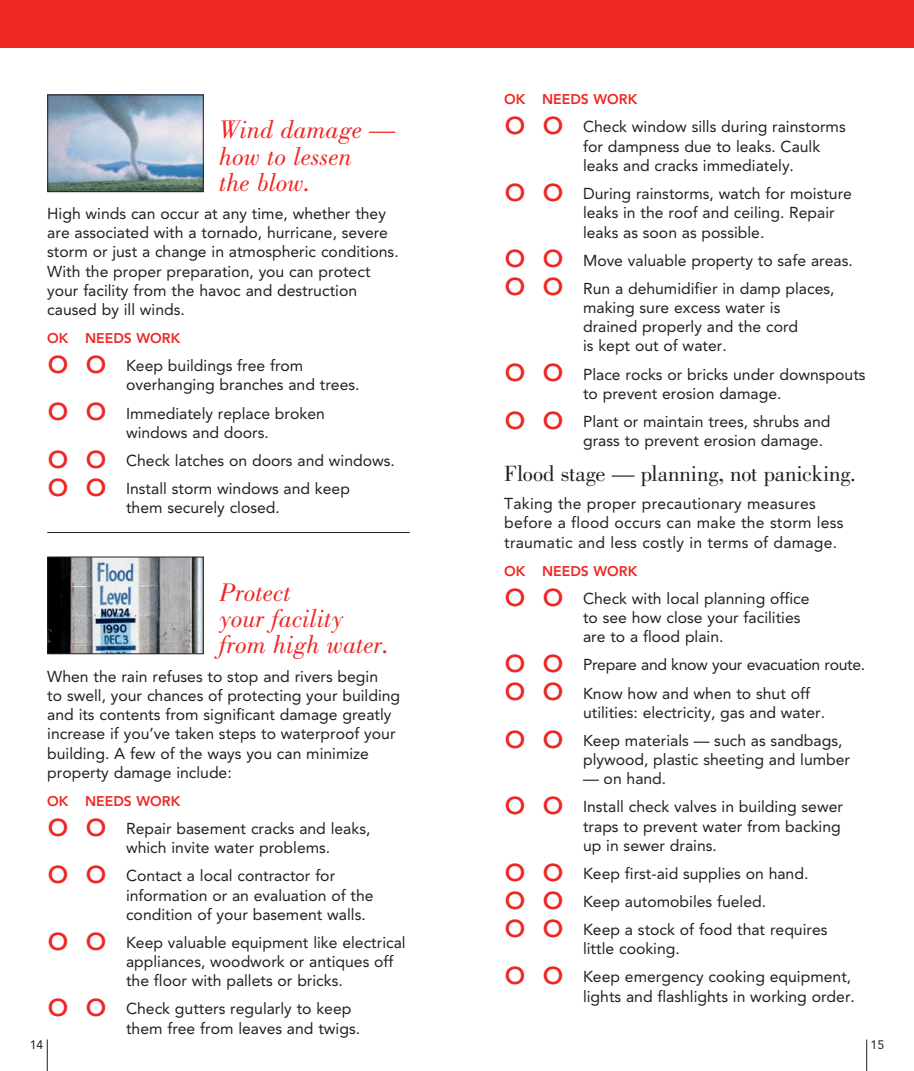
<style>
.page{position:relative;width:914px;height:1071px;background:#fff}
.page>*{position:absolute;margin:0;border:0;box-sizing:border-box;transform-origin:0 0}
.Checklist_Copy{font:36.75px "Avenir LT Std";color:#ee2724}
.checklist_with_rule{font:36.75px "Avenir LT Std";color:#ee2724}
.Heading_red-picture{font:italic 26.25px/26.2px "Bodoni Std";color:#ee2724}
.Heading_Black{font:22.75px "Bodoni Std";letter-spacing:-.005em;color:#231f20}
.Checklist_Copy-2{font:15.75px/19.2px "Avenir LT Std";color:#231f20}
.Body_Copy{font:15.75px/19.2px "Avenir LT Std";color:#231f20}
.checklist_with_rule-2{font:15.75px/19.2px "Avenir LT Std";color:#231f20}
.Checklist_Copy-3{font:15.75px "Avenir LT Std";letter-spacing:-.02em;color:#231f20}
.OK_WORK{font:800 14px "Avenir LT Std";color:#ee2724}
.Checklist_Copy-4{font:12.25px "Avenir LT Std";color:#231f20}
</style>
<div class="page">
<div style="left:0;top:0;width:457px;height:47px;background:#ee2724"></div>
<hr style="left:47px;top:1040px;width:1px;height:31px;background:#231f20">
<div style="left:457px;top:0;width:457px;height:47px;background:#ee2724"></div>
<hr style="left:866px;top:1040px;width:1px;height:31px;background:#231f20">
<hr style="left:47px;top:532px;width:363px;height:1px;background:#231f20">
<img style="left:49px;top:96px;width:153px;height:94px">
<div style="left:47px;top:94px;width:157px;height:98px;border:1px solid #231f20"></div>
<img style="left:49px;top:559px;width:153px;height:93px">
<div style="left:47px;top:557px;width:157px;height:97px;border:1px solid #231f20"></div>
<p class="Heading_red-picture" style="left:219px;top:117px;width:178px">Wind damage — how to lessen<br>the blow.</p>
<p class="Body_Copy" style="left:47px;top:204px;width:353px">High winds can occur at any time, whether they are associated with a tornado, hurricane, severe storm or just a change in atmospheric conditions.<br>With the proper preparation, you can protect your facility from the havoc and destruction caused by ill winds.</p>
<p class="OK_WORK" style="left:47px;top:330px;width:135px">OK NEEDS WORK</p>
<p class="Checklist_Copy" style="left:47px;top:339px;width:61px">o o</p>
<p class="Checklist_Copy-2" style="left:126px;top:356px;width:235px">Keep buildings free from overhanging branches and trees.</p>
<p class="Checklist_Copy" style="left:47px;top:386px;width:61px">o o</p>
<p class="Checklist_Copy-2" style="left:126px;top:404px;width:200px">Immediately replace broken windows and doors.</p>
<p class="Checklist_Copy" style="left:47px;top:434px;width:61px">o o</p>
<p class="Checklist_Copy-2" style="left:126px;top:451px;width:270px">Check latches on doors and windows.</p>
<p class="checklist_with_rule" style="left:47px;top:462px;width:61px">o o</p>
<p class="checklist_with_rule-2" style="left:126px;top:479px;width:225px">Install storm windows and keep them securely closed.</p>
<p class="Heading_red-picture" style="left:219px;top:579px;width:171px">Protect<br>your facility from high water.</p>
<p class="Body_Copy" style="left:47px;top:667px;width:354px">When the rain refuses to stop and rivers begin<br>to swell, your chances of protecting your building and its contents from significant damage greatly increase if you’ve taken steps to waterproof your building. A few of the ways you can minimize property damage include:</p>
<p class="OK_WORK" style="left:47px;top:793px;width:135px">OK NEEDS WORK</p>
<p class="Checklist_Copy" style="left:47px;top:802px;width:61px">o o</p>
<p class="Checklist_Copy-2" style="left:126px;top:819px;width:246px">Repair basement cracks and leaks, which invite water problems.</p>
<p class="Checklist_Copy" style="left:47px;top:849px;width:61px">o o</p>
<p class="Checklist_Copy-2" style="left:126px;top:866px;width:249px">Contact a local contractor for information or an evaluation of the condition of your basement walls.</p>
<p class="Checklist_Copy" style="left:47px;top:915px;width:61px">o o</p>
<p class="Checklist_Copy-2" style="left:126px;top:933px;width:281px">Keep valuable equipment like electrical appliances, woodwork or antiques off the floor with pallets or bricks.</p>
<p class="Checklist_Copy" style="left:47px;top:982px;width:61px">o o</p>
<p class="Checklist_Copy-2" style="left:126px;top:999px;width:235px">Check gutters regularly to keep them free from leaves and twigs.</p>
<p class="Checklist_Copy-4" style="left:30px;top:1037px;width:15px">14</p>
<p class="OK_WORK" style="left:504px;top:91px;width:135px">OK NEEDS WORK</p>
<p class="Checklist_Copy" style="left:504px;top:100px;width:61px">o o</p>
<p class="Checklist_Copy-2" style="left:583px;top:118px;width:264px">Check window sills during rainstorms for dampness due to leaks. Caulk leaks and cracks immediately.</p>
<p class="Checklist_Copy" style="left:504px;top:167px;width:61px">o o</p>
<p class="Checklist_Copy-2" style="left:583px;top:184px;width:270px">During rainstorms, watch for moisture leaks in the roof and ceiling. Repair leaks as soon as possible.</p>
<p class="Checklist_Copy" style="left:504px;top:233px;width:61px">o o</p>
<p class="Checklist_Copy-2" style="left:583px;top:251px;width:271px">Move valuable property to safe areas.</p>
<p class="Checklist_Copy" style="left:504px;top:261px;width:61px">o o</p>
<p class="Checklist_Copy-2" style="left:583px;top:279px;width:253px">Run a dehumidifier in damp places, making sure excess water is drained properly and the cord<br>is kept out of water.</p>
<p class="Checklist_Copy" style="left:504px;top:347px;width:61px">o o</p>
<p class="Checklist_Copy-2" style="left:583px;top:365px;width:284px">Place rocks or bricks under downspouts to prevent erosion damage.</p>
<p class="Checklist_Copy" style="left:504px;top:394px;width:61px">o o</p>
<p class="Checklist_Copy-2" style="left:583px;top:412px;width:249px">Plant or maintain trees, shrubs and grass to prevent erosion damage.</p>
<p class="Heading_Black" style="left:504px;top:461px;width:353px">Flood stage — planning, not panicking.</p>
<p class="Body_Copy" style="left:504px;top:494px;width:341px">Taking the proper precautionary measures before a flood occurs can make the storm less traumatic and less costly in terms of damage.</p>
<p class="OK_WORK" style="left:504px;top:563px;width:135px">OK NEEDS WORK</p>
<p class="Checklist_Copy" style="left:504px;top:572px;width:61px">o o</p>
<p class="Checklist_Copy-2" style="left:583px;top:589px;width:228px">Check with local planning office to see how close your facilities are to a flood plain.</p>
<p class="Checklist_Copy" style="left:504px;top:638px;width:61px">o o</p>
<p class="Checklist_Copy-3" style="left:583px;top:656px;width:284px">Prepare and know your evacuation route.</p>
<p class="Checklist_Copy" style="left:504px;top:666px;width:61px">o o</p>
<p class="Checklist_Copy-2" style="left:583px;top:684px;width:243px">Know how and when to shut off utilities: electricity, gas and water.</p>
<p class="Checklist_Copy" style="left:504px;top:713px;width:61px">o o</p>
<p class="Checklist_Copy-2" style="left:583px;top:731px;width:268px">Keep materials — such as sandbags, plywood, plastic sheeting and lumber</p>
<p class="Checklist_Copy-2" style="left:583px;top:769px;width:85px">— on hand.</p>
<p class="Checklist_Copy" style="left:504px;top:780px;width:61px">o o</p>
<p class="Checklist_Copy-2" style="left:583px;top:797px;width:261px">Install check valves in building sewer traps to prevent water from backing up in sewer drains.</p>
<p class="Checklist_Copy" style="left:504px;top:847px;width:61px">o o</p>
<p class="Checklist_Copy-2" style="left:583px;top:864px;width:227px">Keep first-aid supplies on hand.</p>
<p class="Checklist_Copy" style="left:504px;top:875px;width:61px">o o</p>
<p class="Checklist_Copy-2" style="left:583px;top:892px;width:184px">Keep automobiles fueled.</p>
<p class="Checklist_Copy" style="left:504px;top:903px;width:61px">o o</p>
<p class="Checklist_Copy-2" style="left:583px;top:920px;width:246px">Keep a stock of food that requires little cooking.</p>
<p class="Checklist_Copy" style="left:504px;top:950px;width:61px">o o</p>
<p class="Checklist_Copy-2" style="left:583px;top:967px;width:273px">Keep emergency cooking equipment, lights and flashlights in working order.</p>
<p class="Checklist_Copy-4" style="left:870px;top:1037px;width:15px">15</p>
</div>
